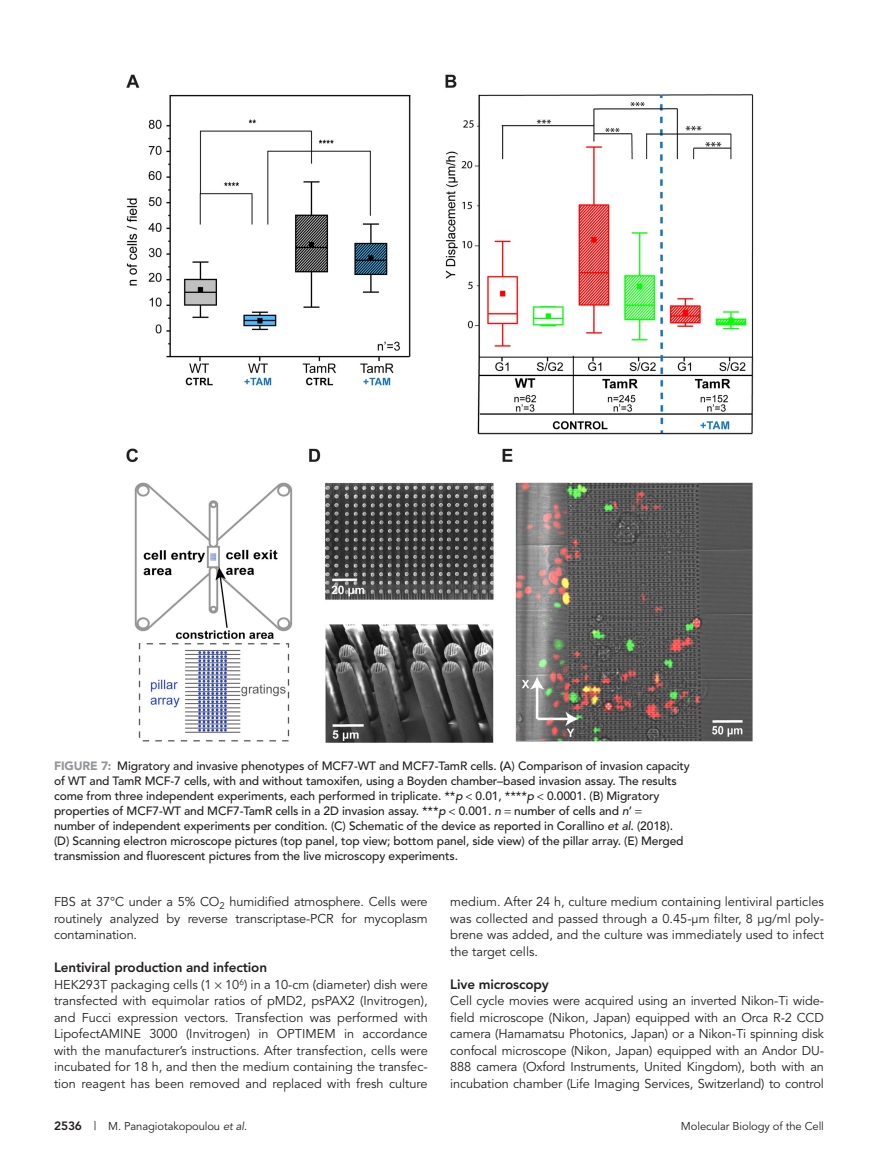
<style>
.page{position:relative;width:878px;height:1175px;background:#fff}
.page>*{position:absolute;margin:0;border:0;box-sizing:border-box;transform-origin:0 0}
.t1{font:800 13.5px "Avenir";letter-spacing:-.01em;color:#231f20}
.ParaFL{font:12.75px/16.5px "Avenir";color:#231f20;text-align:justify}
.Para{font:12.75px/16.5px "Avenir";letter-spacing:-.01em;color:#231f20;text-align:justify}
.FigCaption_35_5p{font:500 12px/15px "Avenir";letter-spacing:-.01em;color:#231f20}
.t2{font:11.25px "Avenir";letter-spacing:-.01em;color:#231f20}
.s1{font-weight:900;color:#939598}
.s2{font-weight:800}
.s3{font-style:italic}
.s4{font-weight:800;font-size:12px}
.s5{font-size:12px}
</style>
<div class="page">
<img style="left:126px;top:74px;width:628px;height:669px">
<p class="FigCaption_35_5p" style="left:54px;top:758px;width:637px"><span class="s1">FIGURE 7:</span> Migratory and invasive phenotypes of MCF7-WT and MCF7-TamR cells. <span class="s2">(</span>A) Comparison of invasion capacity of WT and TamR MCF-7 cells, with and without tamoxifen, using a Boyden chamber–based invasion assay. The results come from three independent experiments, each performed in triplicate. **<span class="s3">p</span> 0.01, ****<span class="s3">p</span> 0.0001. (B) Migratory properties of MCF7-WT and MCF7-TamR cells in a 2D invasion assay. ***<span class="s3">p</span> 0.001. <span class="s3">n</span> number of cells and <span class="s3">n</span>’<br>number of independent experiments per condition. (C) Schematic of the device as reported in Corallino <span class="s3">et al.</span> (2018). (D) Scanning electron microscope pictures (top panel, top view; bottom panel, side view) of the pillar array. (E) Merged transmission and fluorescent pictures from the live microscopy experiments.</p>
<p class="Para" style="left:54px;top:894px;width:375px">FBS at 37°C under a 5% CO<sub>2</sub> humidified atmosphere. Cells were routinely analyzed by reverse transcriptase-PCR for mycoplasm contamination.</p>
<h2 class="t1" style="left:54px;top:959px;width:214px">Lentiviral production and infection</h2>
<p class="ParaFL" style="left:54px;top:976px;width:375px">HEK293T packaging cells (1 10<sup>6</sup>) in a 10-cm (diameter) dish were transfected with equimolar ratios of pMD2, psPAX2 (Invitrogen), and Fucci expression vectors. Transfection was performed with LipofectAMINE 3000 (Invitrogen) in OPTIMEM in accordance with the manufacturer’s instructions. After transfection, cells were incubated for 18 h, and then the medium containing the transfec&shy;tion reagent has been removed and replaced with fresh culture</p>
<p class="ParaFL" style="left:450px;top:894px;width:375px">medium. After 24 h, culture medium containing lentiviral particles was collected and passed through a 0.45-μm filter, 8 μg/ml poly&shy;brene was added, and the culture was immediately used to infect the target cells.</p>
<h2 class="t1" style="left:450px;top:976px;width:100px">Live microscopy</h2>
<p class="ParaFL" style="left:450px;top:993px;width:375px">Cell cycle movies were acquired using an inverted Nikon-Ti wide&shy;field microscope (Nikon, Japan) equipped with an Orca R-2 CCD camera (Hamamatsu Photonics, Japan) or a Nikon-Ti spinning disk confocal microscope (Nikon, Japan) equipped with an Andor DU-888 camera (Oxford Instruments, United Kingdom), both with an incubation chamber (Life Imaging Services, Switzerland) to control</p>
<p class="t2" style="left:54px;top:1119px;width:195px"><span class="s4">2536</span> <span class="s5">|</span> M. Panagiotakopoulou <span class="s3">et al</span>.</p>
<p class="t2" style="left:681px;top:1119px;width:144px">Molecular Biology of the Cell</p>
</div>
